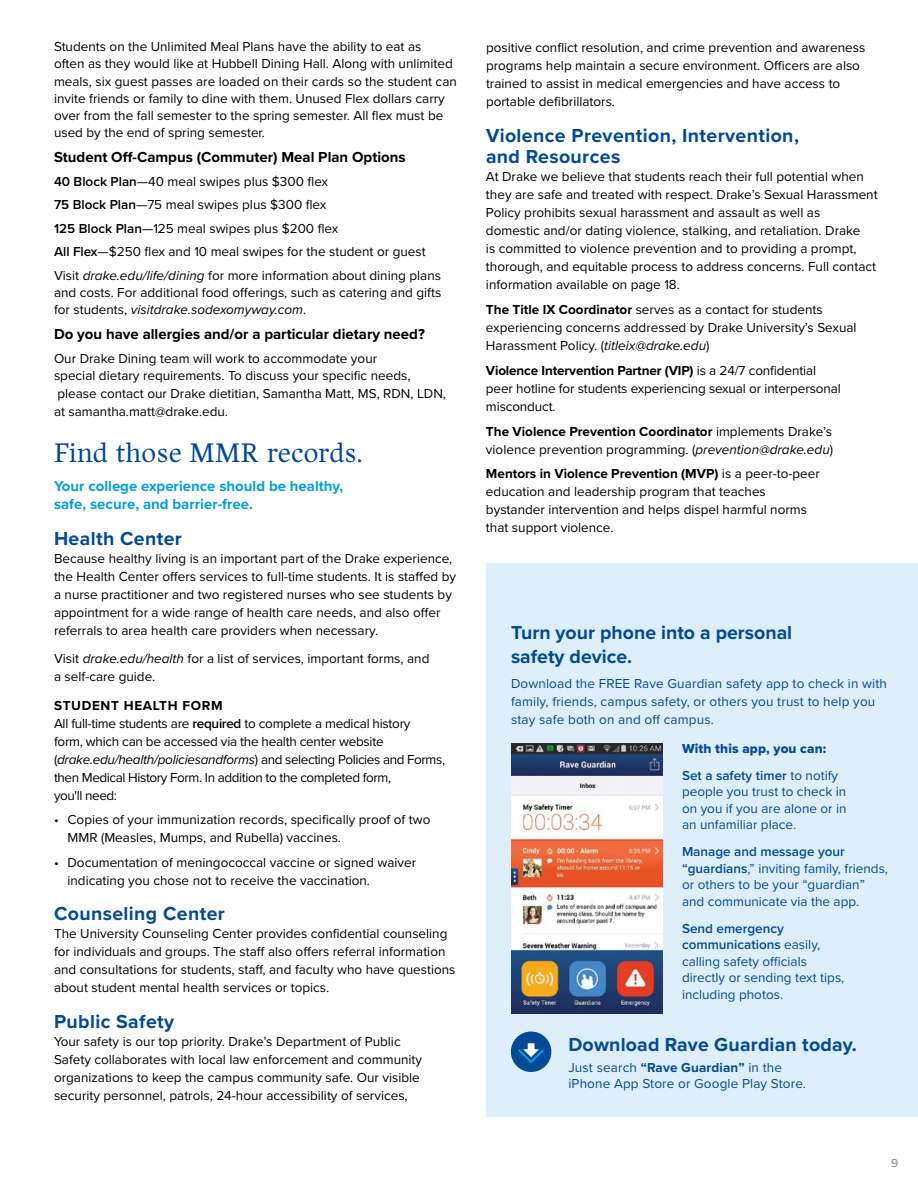
<style>
.page{position:relative;width:918px;height:1188px;background:#fff}
.page>*{position:absolute;margin:0;border:0;box-sizing:border-box;transform-origin:0 0}
.t1{font:300 27px "Harfang";letter-spacing:.02em;color:#004a98}
.t2{font:700 19.5px/21px "Proxima Nova";letter-spacing:.02em;color:#004a98}
.t3{font:700 19.5px/24px "Proxima Nova";color:#004a98}
.t4{font:700 15px "Proxima Nova";color:#000}
.t5{font:700 15px/18px "Proxima Nova";color:#00a0df}
.t6{font:13.5px/18px "Proxima Nova";color:#000}
.t7{font:13.5px/16.5px "Proxima Nova";color:#004a98}
.t8{font:13.5px/18px "Proxima Nova";letter-spacing:-.02em;color:#000}
.t9{font:13.5px "Proxima Nova Extrabld";letter-spacing:.01em;color:#004a98}
.t10{font:12px "Proxima Nova";color:#808285}
.s1{font-weight:600}
.s2{font-style:italic}
.s3{font-weight:700}
</style>
<div class="page">
<div style="left:486px;top:563px;width:432px;height:554px;background:#deeffb"></div>
<img style="left:511px;top:743px;width:152px;height:271px">
<div style="left:511px;top:1032px;width:40px;height:40px;background:#004a98;border-radius:50%"></div>
<svg style="left:518px;top:1048px;width:26px;height:15px"></svg>
<div style="left:528px;top:1043px;width:6px;height:9px;background:#fff"></div>
<p class="t6" style="left:54px;top:37px;width:404px;line-height:17.2px">Students on the Unlimited Meal Plans have the ability to eat as<br>often as they would like at Hubbell Dining Hall. Along with unlimited meals, six guest passes are loaded on their cards so the student can invite friends or family to dine with them. Unused Flex dollars carry over from the fall semester to the spring semester. All flex must be used by the end of spring semester.</p>
<p class="t4" style="left:54px;top:146px;width:353px">Student Off-Campus (Commuter) Meal Plan Options</p>
<p class="t6" style="left:54px;top:169px;width:389px;line-height:23.4px"><span class="s1">40 Block Plan</span>—40 meal swipes plus $300 flex<br><span class="s1">75 Block Plan</span>—75 meal swipes plus $300 flex<br><span class="s1">125 Block Plan</span>—125 meal swipes plus $200 flex<br><span class="s1">All Flex</span>—$250 flex and 10 meal swipes for the student or guest Visit <span class="s2">drake.edu/life/dining</span> for more information about dining plans</p>
<p class="t6" style="left:54px;top:283px;width:389px;line-height:17.2px">and costs. For additional food offerings, such as catering and gifts for students, <span class="s2">visitdrake.sodexomyway.com</span>.</p>
<p class="t4" style="left:54px;top:323px;width:372px">Do you have allergies and/or a particular dietary need?</p>
<p class="t6" style="left:54px;top:349px;width:394px;line-height:17.5px">Our Drake Dining team will work to accommodate your<br>special dietary requirements. To discuss your specific needs, please contact our Drake dietitian, Samantha Matt, MS, RDN, LDN, at samantha.matt@drake.edu.</p>
<h1 class="t1" style="left:54px;top:437px;width:311px">Find those MMR records.</h1>
<p class="t5" style="left:54px;top:476px;width:291px">Your college experience should be healthy, safe, secure, and barrier-free.</p>
<h2 class="t2" style="left:54px;top:527px;width:129px">Health Center</h2>
<p class="t6" style="left:54px;top:549px;width:404px">Because healthy living is an important part of the Drake experience, the Health Center offers services to full-time students. It is staffed by a nurse practitioner and two registered nurses who see students by appointment for a wide range of health care needs, and also offer referrals to area health care providers when necessary.</p>
<p class="t6" style="left:54px;top:649px;width:377px">Visit <span class="s2">drake.edu/health</span> for a list of services, important forms, and a self-care guide.</p>
<p class="t8" style="left:54px;top:696px;width:393px"><span class="s3">STUDENT HEALTH FORM<br></span>All full-time students are <span class="s1">required</span> to complete a medical history<br>form, which can be accessed via the health center website (<span class="s2">drake.edu/health/policiesandforms</span>) and selecting Policies and Forms, then Medical History Form. In addition to the completed form,<br>you'll need:</p>
<p class="t6" style="left:68px;top:810px;width:364px;text-indent:-14px">• Copies of your immunization records, specifically proof of two<br>MMR (Measles, Mumps, and Rubella) vaccines.</p>
<p class="t6" style="left:68px;top:853px;width:350px;text-indent:-14px">• Documentation of meningococcal vaccine or signed waiver indicating you chose not to receive the vaccination.</p>
<h2 class="t2" style="left:54px;top:902px;width:172px">Counseling Center</h2>
<p class="t6" style="left:54px;top:924px;width:403px">The University Counseling Center provides confidential counseling for individuals and groups. The staff also offers referral information and consultations for students, staff, and faculty who have questions about student mental health services or topics.</p>
<h2 class="t2" style="left:54px;top:1010px;width:122px">Public Safety</h2>
<p class="t6" style="left:54px;top:1032px;width:370px">Your safety is our top priority. Drake’s Department of Public Safety collaborates with local law enforcement and community organizations to keep the campus community safe. Our visible security personnel, patrols, 24-hour accessibility of services,</p>
<p class="t6" style="left:486px;top:38px;width:381px">positive conflict resolution, and crime prevention and awareness programs help maintain a secure environment. Officers are also trained to assist in medical emergencies and have access to portable defibrillators.</p>
<h2 class="t2" style="left:486px;top:125px;width:314px">Violence Prevention, Intervention, and Resources</h2>
<p class="t6" style="left:486px;top:167px;width:393px">At Drake we believe that students reach their full potential when they are safe and treated with respect. Drake’s Sexual Harassment Policy prohibits sexual harassment and assault as well as<br>domestic and/or dating violence, stalking, and retaliation. Drake<br>is committed to violence prevention and to providing a prompt, thorough, and equitable process to address concerns. Full contact information available on page 18.</p>
<p class="t6" style="left:486px;top:300px;width:372px"><span class="s3">The Title IX Coordinator</span> serves as a contact for students experiencing concerns addressed by Drake University’s Sexual<br>Harassment Policy. (<span class="s2">titleix@drake.edu</span>)</p>
<p class="t6" style="left:486px;top:361px;width:356px"><span class="s3">Violence Intervention Partner (VIP)</span> is a 24/7 confidential peer hotline for students experiencing sexual or interpersonal misconduct.</p>
<p class="t6" style="left:486px;top:422px;width:349px"><span class="s3">The Violence Prevention Coordinator</span> implements Drake’s violence prevention programming. (<span class="s2">prevention@drake.edu</span>)</p>
<p class="t6" style="left:486px;top:464px;width:335px"><span class="s3">Mentors in Violence Prevention (MVP)</span> is a peer-to-peer education and leadership program that teaches bystander intervention and helps dispel harmful norms that support violence.</p>
<h2 class="t3" style="left:511px;top:620px;width:283px">Turn your phone into a personal safety device.</h2>
<p class="t7" style="left:511px;top:674px;width:377px;line-height:18px">Download the FREE Rave Guardian safety app to check in with family, friends, campus safety, or others you trust to help you stay safe both on and off campus.</p>
<p class="t9" style="left:682px;top:738px;width:146px">With this app, you can:</p>
<p class="t7" style="left:682px;top:766px;width:166px"><span class="s1">Set a safety timer</span> to notify people you trust to check in on you if you are alone or in an unfamiliar place.</p>
<p class="t7" style="left:682px;top:843px;width:208px"><span class="s1">Manage and message your “guardians</span>,” inviting family, friends, or others to be your “guardian” and communicate via the app.</p>
<p class="t7" style="left:682px;top:919px;width:164px"><span class="s1">Send emergency communications</span> easily, calling safety officials directly or sending text tips, including photos.</p>
<h2 class="t2" style="left:568px;top:1033px;width:290px">Download Rave Guardian today.</h2>
<p class="t7" style="left:568px;top:1058px;width:239px">Just search <span class="s3">“Rave Guardian”</span> in the iPhone App Store or Google Play Store.</p>
<p class="t10" style="left:891px;top:1154px;width:9px">9</p>
</div>
